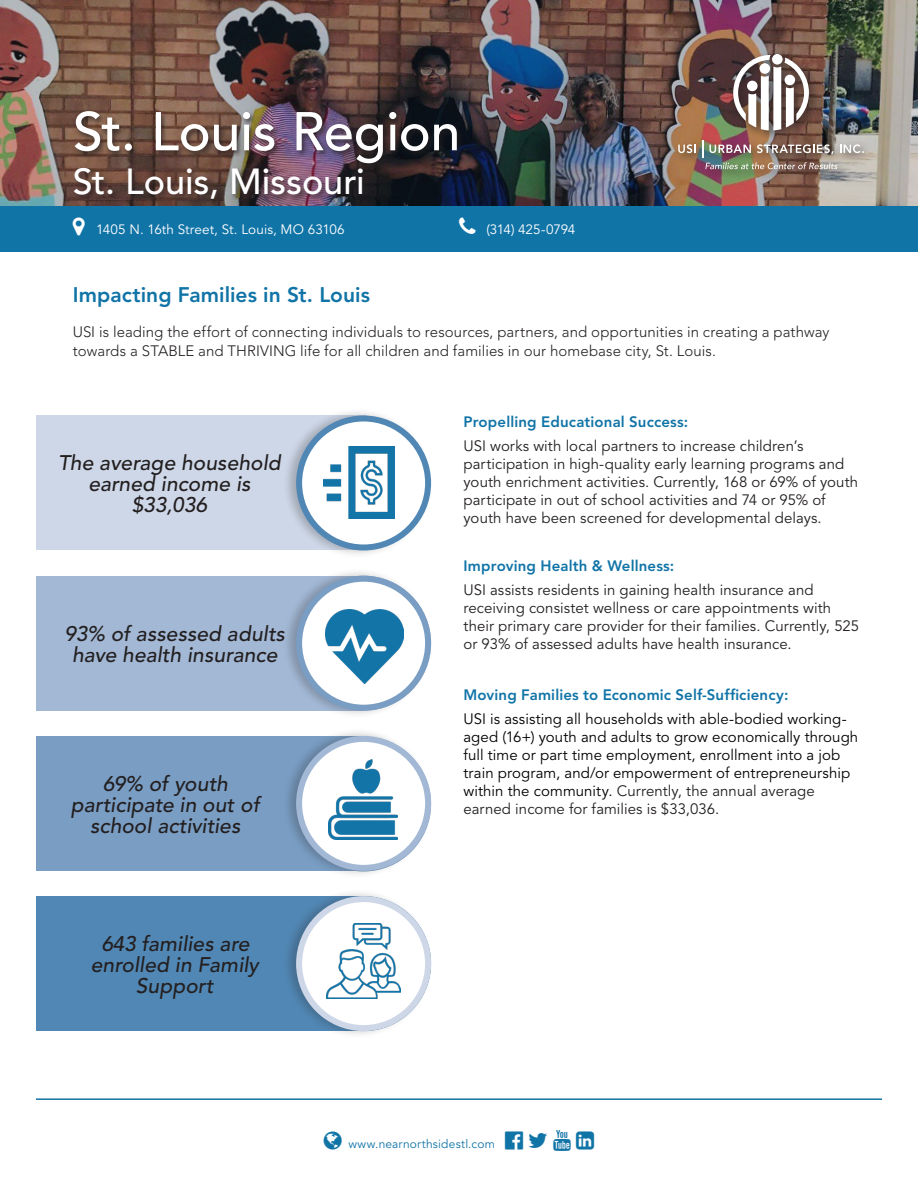
<style>
.page{position:relative;width:918px;height:1188px;background:#fff}
.page>*{position:absolute;margin:0;border:0;box-sizing:border-box;transform-origin:0 0}
.Project_Name{font:500 54px "Avenir LT Std";letter-spacing:-.005em;color:#fff}
.City__State{font:500 36px "Avenir LT Std";letter-spacing:-.005em;color:#fff}
.Highlight___Subhead{font:italic 500 21px/21px "Avenir LT Std";letter-spacing:.005em;color:#231f20;text-align:center}
.Blue_First_Paragraph_Line{font:800 21px "Avenir LT Std";color:#1174a7}
.Text{font:15px/18px "Avenir LT Std";letter-spacing:.005em;color:#231f20}
.Text-2{font:15px/18px "Avenir LT Std";letter-spacing:.005em;color:#000}
.First_Paragraph{font:300 15px/19.5px "Avenir LT Std";letter-spacing:.005em;color:#231f20}
.Text-3{font:800 15px "Avenir LT Std";letter-spacing:.01em;color:#1174a7}
.First_Paragraph-2{font:800 15px "Avenir LT Std";letter-spacing:.01em;color:#1174a7}
.Social_handles{font:13.5px "Avenir LT Std";color:#fff}
.Social_handles-2{font:13.5px "Avenir LT Std";letter-spacing:-.02em;color:#fff}
.t1{font:12px "Avenir LT Std";letter-spacing:.015em;color:#1174a7}
.s1{color:#231f20}
</style>
<div class="page">
<hr style="left:36px;top:1098px;width:846px;height:2px;background:#1174a7">
<img style="left:0;top:0;width:918px;height:207px">
<div style="left:0;top:207px;width:918px;height:45px;background:#1174a7"></div>
<div style="left:72px;top:109px;width:393px;height:97px;background:#231f20;opacity:.75"></div>
<div style="left:674px;top:49px;width:200px;height:131px;background:#231f20;opacity:.75"></div>
<svg style="left:678px;top:144px;width:18px;height:9px"></svg>
<img style="left:702px;top:140px;width:162px;height:29px">
<svg style="left:733px;top:55px;width:76px;height:75px"></svg>
<div style="left:36px;top:416px;width:330px;height:134px;background:#cdd7e7"></div>
<div style="left:282px;top:407px;width:151px;height:151px;background:#231f20;opacity:.25"></div>
<div style="left:299px;top:418px;width:129px;height:130px;background:#fff;border-radius:50%"></div>
<div style="left:296px;top:416px;width:135px;height:134px;border:6px solid #5187b4;border-radius:50%"></div>
<div style="left:36px;top:576px;width:328px;height:135px;background:#a2b8d5"></div>
<div style="left:36px;top:736px;width:328px;height:136px;background:#799dc3"></div>
<div style="left:36px;top:896px;width:328px;height:135px;background:#5187b4"></div>
<div style="left:282px;top:567px;width:151px;height:152px;background:#231f20;opacity:.25"></div>
<div style="left:299px;top:579px;width:129px;height:129px;background:#fff;border-radius:50%"></div>
<div style="left:296px;top:576px;width:135px;height:135px;border:6px solid #799dc3;border-radius:50%"></div>
<div style="left:282px;top:728px;width:151px;height:151px;background:#231f20;opacity:.25"></div>
<div style="left:299px;top:739px;width:129px;height:129px;background:#fff;border-radius:50%"></div>
<div style="left:296px;top:736px;width:135px;height:135px;border:6px solid #a2b8d5;border-radius:50%"></div>
<div style="left:282px;top:888px;width:151px;height:151px;background:#231f20;opacity:.25"></div>
<div style="left:299px;top:899px;width:129px;height:129px;background:#fff;border-radius:50%"></div>
<div style="left:296px;top:896px;width:135px;height:135px;border:6px solid #cdd7e7;border-radius:50%"></div>
<img style="left:323px;top:447px;width:72px;height:71px">
<img style="left:328px;top:760px;width:70px;height:80px">
<img style="left:327px;top:924px;width:73px;height:74px">
<img style="left:325px;top:610px;width:79px;height:73px">
<p class="Project_Name" style="left:73px;top:100px;width:389px">St. Louis Region</p>
<p class="City__State" style="left:73px;top:160px;width:294px">St. Louis, Missouri</p>
<p class="Social_handles" style="left:96px;top:222px;width:250px">1405 N. 16th Street, St. Louis, MO 63106</p>
<p class="Social_handles-2" style="left:486px;top:222px;width:91px">(314) 425-0794</p>
<p class="Blue_First_Paragraph_Line" style="left:73px;top:282px;width:299px">Impacting Families in St. Louis</p>
<p class="First_Paragraph" style="left:73px;top:322px;width:758px">USI is leading the effort of connecting individuals to resources, partners, and opportunities in creating a pathway towards a STABLE and THRIVING life for all children and families in our homebase city, St. Louis.</p>
<p class="Highlight___Subhead" style="left:58px;top:453px;width:224px">The average household earned income is $33,036</p>
<p class="Highlight___Subhead" style="left:65px;top:623px;width:222px">93% of assessed adults have health insurance</p>
<p class="Highlight___Subhead" style="left:71px;top:774px;width:190px">69% of youth participate in out of school activities</p>
<p class="Highlight___Subhead" style="left:91px;top:933px;width:170px">643 families are enrolled in Family<br>Support</p>
<p class="First_Paragraph-2" style="left:464px;top:413px;width:226px">Propelling Educational Success:</p>
<p class="Text" style="left:464px;top:437px;width:396px">USI works with local partners to increase children’s participation in high-quality early learning programs and youth enrichment activities. Currently, 168 or 69% of youth participate in out of school activities and 74 or 95% of youth have been screened for developmental delays.</p>
<p class="Text-3" style="left:464px;top:557px;width:212px">Improving Health &amp; Wellness:</p>
<p class="Text" style="left:464px;top:581px;width:397px">USI assists residents in gaining health insurance and receiving consistet wellness or care appointments with their primary care provider for their families. Currently, 525 or 93% of assessed adults have health insurance.</p>
<p class="Text-3" style="left:464px;top:686px;width:327px">Moving Families to Economic Self-Sufficiency:</p>
<p class="Text-2" style="left:464px;top:710px;width:396px">USI is assisting all households with able-bodied working&shy;aged (16+) youth and adults to grow economically through full time or part time employment, enrollment into a job train program, and/or empowerment of entrepreneurship within the community. <span class="s1">Currently, the annual average earned income for families is $33,036.</span></p>
<p class="t1" style="left:348px;top:1137px;width:148px">www.nearnorthsidestl.com</p>
</div>
